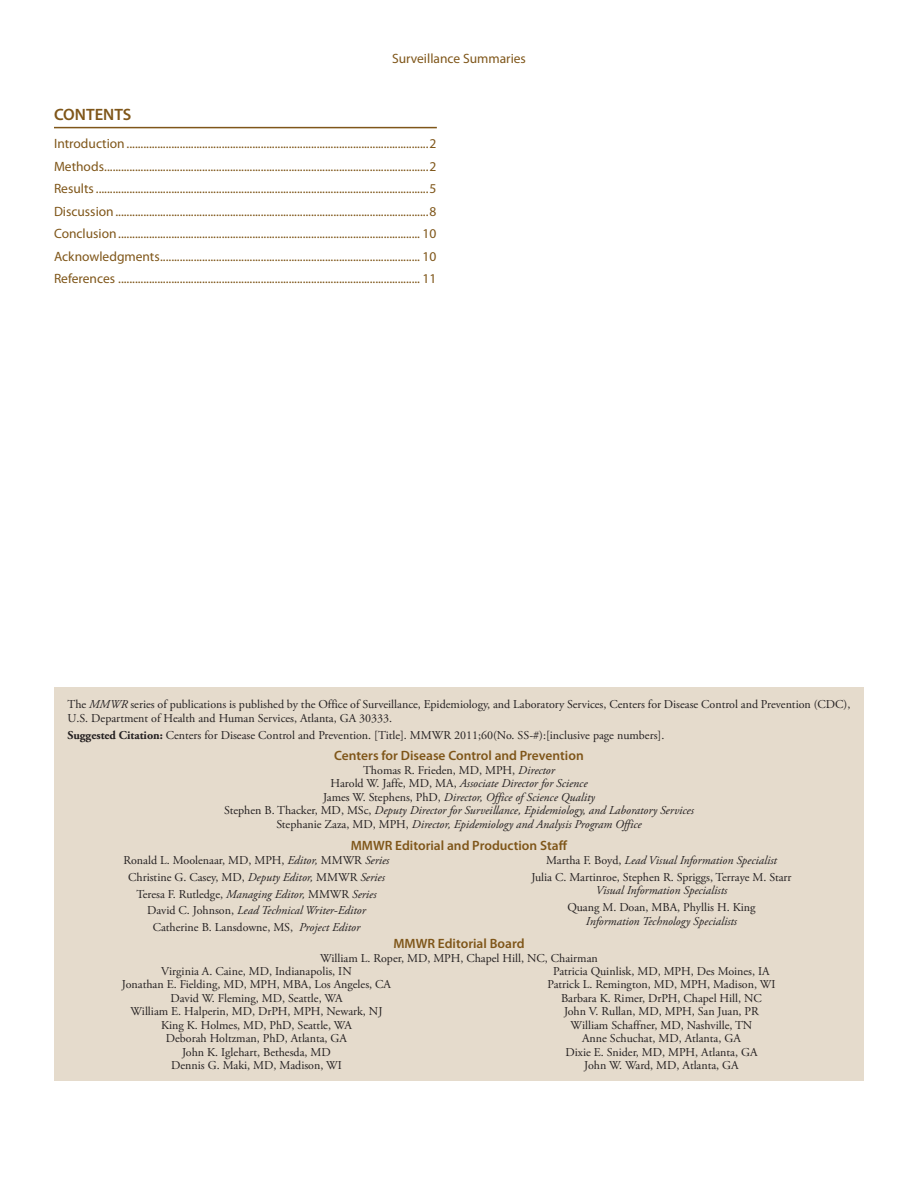
<style>
.page{position:relative;width:918px;height:1188px;background:#fff}
.page>*{position:absolute;margin:0;border:0;box-sizing:border-box;transform-origin:0 0}
.CONTENTS_SS{font:600 16.5px "Myriad Pro";color:#7f5619}
.TOC_H2{font:13.5px "Myriad Pro";color:#7f5619}
.Ed_Page_Title{font:600 13.5px "Myriad Pro";color:#7f5619}
.Ed_Bd_Member{font:12px/13.5px "Adobe Garamond Pro";color:#231f20}
.Credits_-_Name{font:italic 12px/13.5px "Adobe Garamond Pro";color:#231f20;text-align:center}
.Credits_-_Name-2{font:12px/13.5px "Adobe Garamond Pro";color:#231f20;text-align:center}
.Credits_-_Division{font:12px "Adobe Garamond Pro";color:#231f20}
.s1{font-style:italic}
.s2{font-weight:700}
.s3{font-style:normal}
</style>
<div class="page">
<div style="left:54px;top:688px;width:810px;height:393px;background:#e5dbcc"></div>
<hr style="left:54px;top:127px;width:383px;height:1px;background:#7f5619">
<p class="TOC_H2" style="left:392px;top:51px;width:135px">Surveillance Summaries</p>
<p class="CONTENTS_SS" style="left:54px;top:104px;width:79px">CONTENTS</p>
<p class="TOC_H2" style="left:54px;top:135px;width:384px">Introduction ............................................................................................................2</p>
<p class="TOC_H2" style="left:54px;top:158px;width:384px">Methods....................................................................................................................2</p>
<p class="TOC_H2" style="left:54px;top:180px;width:384px">Results.......................................................................................................................5</p>
<p class="TOC_H2" style="left:54px;top:203px;width:384px">Discussion................................................................................................................8</p>
<p class="TOC_H2" style="left:54px;top:225px;width:384px">Conclusion............................................................................................................ 10</p>
<p class="TOC_H2" style="left:54px;top:248px;width:384px">Acknowledgments............................................................................................. 10</p>
<p class="TOC_H2" style="left:54px;top:270px;width:384px">References ............................................................................................................ 11</p>
<p class="Ed_Bd_Member" style="left:68px;top:698px;width:784px">The <span class="s1">MMWR</span> series of publications is published by the Office of Surveillance, Epidemiology, and Laboratory Services, Centers for Disease Control and Prevention (CDC),<br>U.S. Department of Health and Human Services, Atlanta, GA 30333.</p>
<p class="Credits_-_Division" style="left:68px;top:728px;width:598px"><span class="s2">Suggested Citation:</span> Centers for Disease Control and Prevention. [Title]. MMWR 2011;60(No. SS-#):[inclusive page numbers].</p>
<p class="Ed_Page_Title" style="left:334px;top:747px;width:251px">Centers for Disease Control and Prevention</p>
<p class="Credits_-_Name-2" style="left:363px;top:764px;width:193px">Thomas R. Frieden, MD, MPH, <span class="s1">Director</span></p>
<p class="Credits_-_Name" style="left:330px;top:777px;width:259px"><span class="s3">Harold W. Jaffe, MD, MA,</span> Associate Director for Science</p>
<p class="Credits_-_Name" style="left:323px;top:791px;width:273px"><span class="s3">James W. Stephens, PhD,</span> Director, Office of Science Quality</p>
<p class="Credits_-_Name" style="left:224px;top:804px;width:471px"><span class="s3">Stephen B. Thacker, MD, MSc,</span> Deputy Director for Surveillance, Epidemiology, and Laboratory Services</p>
<p class="Credits_-_Name" style="left:276px;top:818px;width:367px"><span class="s3">Stephanie Zaza, MD, MPH,</span> Director, Epidemiology and Analysis Program Office</p>
<p class="Ed_Page_Title" style="left:351px;top:837px;width:218px">MMWR Editorial and Production Staff</p>
<p class="Credits_-_Name-2" style="left:124px;top:854px;width:267px">Ronald L. Moolenaar, MD, MPH, <span class="s1">Editor,</span> MMWR <span class="s1">Series</span></p>
<p class="Credits_-_Name-2" style="left:128px;top:871px;width:258px">Christine G. Casey, MD, <span class="s1">Deputy Editor,</span> MMWR <span class="s1">Series</span></p>
<p class="Credits_-_Name-2" style="left:136px;top:887px;width:242px">Teresa F. Rutledge, <span class="s1">Managing Editor,</span> MMWR <span class="s1">Series</span></p>
<p class="Credits_-_Name" style="left:147px;top:904px;width:220px"><span class="s3">David C. Johnson,</span> Lead Technical Writer-Editor</p>
<p class="Credits_-_Name-2" style="left:153px;top:921px;width:209px">Catherine B. Lansdowne, MS, <span class="s1">Project Editor</span></p>
<p class="Credits_-_Name" style="left:546px;top:854px;width:232px"><span class="s3">Martha F. Boyd,</span> Lead Visual Information Specialist</p>
<p class="Credits_-_Name-2" style="left:531px;top:871px;width:262px">Julia C. Martinroe, Stephen R. Spriggs, Terraye M. Starr<br><span class="s1">Visual Information Specialists</span></p>
<p class="Credits_-_Name" style="left:567px;top:901px;width:190px"><span class="s3">Quang M. Doan, MBA, Phyllis H. King<br></span>Information Technology Specialists</p>
<p class="Ed_Page_Title" style="left:393px;top:935px;width:133px">MMWR Editorial Board</p>
<p class="Ed_Bd_Member" style="left:320px;top:952px;width:279px">William L. Roper, MD, MPH, Chapel Hill, NC, Chairman</p>
<p class="Ed_Bd_Member" style="left:161px;top:965px;width:192px">Virginia A. Caine, MD, Indianapolis, IN</p>
<p class="Ed_Bd_Member" style="left:122px;top:978px;width:271px">Jonathan E. Fielding, MD, MPH, MBA, Los Angeles, CA</p>
<p class="Ed_Bd_Member" style="left:170px;top:992px;width:174px">David W. Fleming, MD, Seattle, WA</p>
<p class="Ed_Bd_Member" style="left:131px;top:1005px;width:253px">William E. Halperin, MD, DrPH, MPH, Newark, NJ</p>
<p class="Ed_Bd_Member" style="left:161px;top:1019px;width:192px">King K. Holmes, MD, PhD, Seattle, WA</p>
<p class="Ed_Bd_Member" style="left:166px;top:1032px;width:183px">Deborah Holtzman, PhD, Atlanta, GA</p>
<p class="Ed_Bd_Member" style="left:182px;top:1046px;width:150px">John K. Iglehart, Bethesda, MD</p>
<p class="Ed_Bd_Member" style="left:171px;top:1059px;width:172px">Dennis G. Maki, MD, Madison, WI</p>
<p class="Ed_Bd_Member" style="left:553px;top:965px;width:218px">Patricia Quinlisk, MD, MPH, Des Moines, IA</p>
<p class="Ed_Bd_Member" style="left:548px;top:978px;width:229px">Patrick L. Remington, MD, MPH, Madison, WI</p>
<p class="Ed_Bd_Member" style="left:561px;top:992px;width:202px">Barbara K. Rimer, DrPH, Chapel Hill, NC</p>
<p class="Ed_Bd_Member" style="left:564px;top:1005px;width:196px">John V. Rullan, MD, MPH, San Juan, PR</p>
<p class="Ed_Bd_Member" style="left:571px;top:1019px;width:183px">William Schaffner, MD, Nashville, TN</p>
<p class="Ed_Bd_Member" style="left:582px;top:1032px;width:160px">Anne Schuchat, MD, Atlanta, GA</p>
<p class="Ed_Bd_Member" style="left:566px;top:1046px;width:193px">Dixie E. Snider, MD, MPH, Atlanta, GA</p>
<p class="Ed_Bd_Member" style="left:584px;top:1059px;width:156px">John W. Ward, MD, Atlanta, GA</p>
</div>
